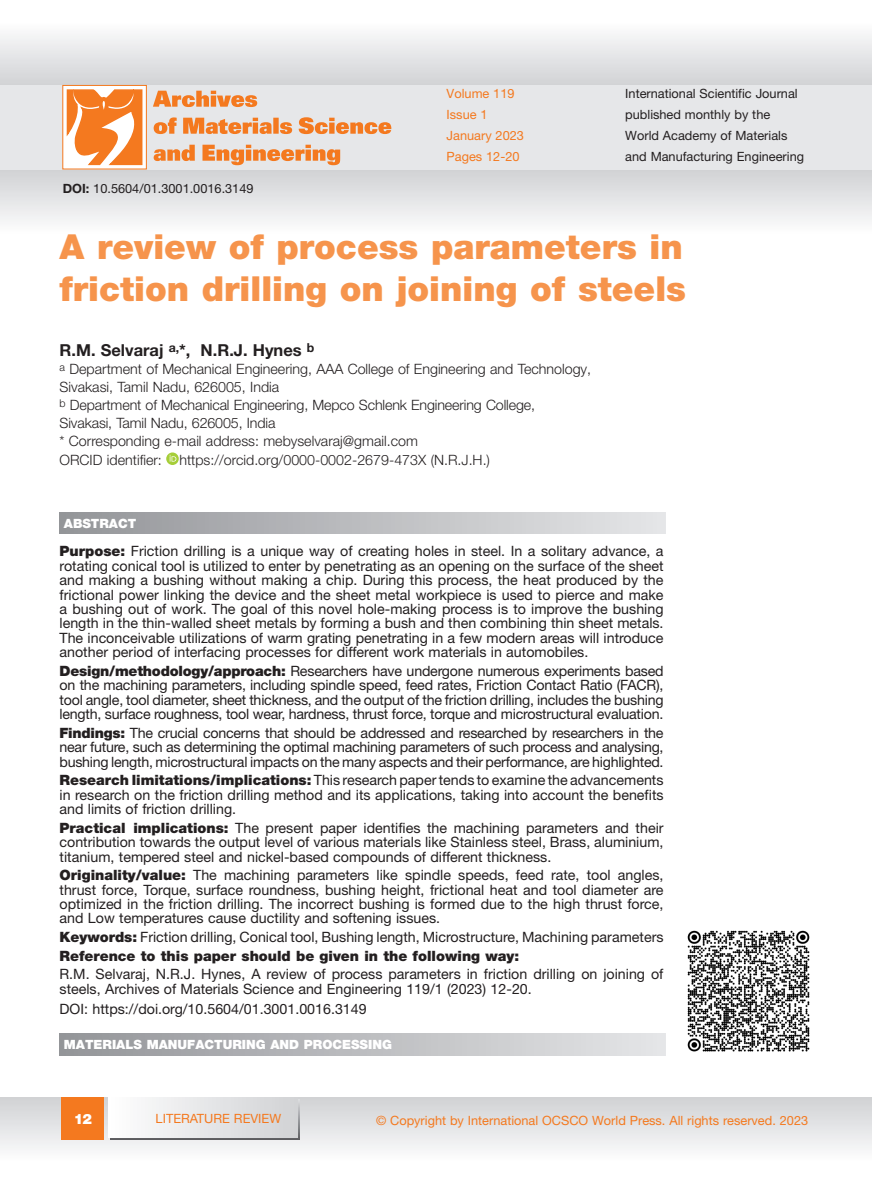
<style>
.page{position:relative;width:872px;height:1191px;background:#fff}
.page>*{position:absolute;margin:0;border:0;box-sizing:border-box;transform-origin:0 0}
.tytuł_artykułu{font:900 34.5px/42px "Helvetica Neue LT Pro";color:#f6944c}
.autorzy{font:700 16.5px "Helvetica Neue LT Pro";color:#231f20}
.tekst_abstraktu{font:14.25px/14.4px "Helvetica Neue LT Pro";color:#231f20;text-align:justify}
.uczelnia{font:300 14.25px/18px "Helvetica Neue LT Pro";color:#231f20}
.tekst_abstraktu-2{font:900 14.25px "Helvetica Neue LT Pro";color:#231f20}
.t1{font:900 14.25px "Helvetica Neue LT Pro";color:#fff}
.t2{font:12.75px/21px "Helvetica Neue LT Pro";color:#231f20}
.t3{font:12.75px/21px "Helvetica Neue LT Pro";color:#f4791f}
.t4{font:900 12.75px "Helvetica Neue LT Pro";color:#fff}
.s1{font-weight:700}
.s2{font-weight:900}
</style>
<div class="page">
<svg style="left:0;top:35px;width:871px;height:50px"></svg>
<svg style="left:0;top:1097px;width:871px;height:52px"></svg>
<div style="left:62px;top:1097px;width:42px;height:43px;background:#f4791f"></div>
<div style="left:0;top:85px;width:871px;height:85px;background:#e6e7e9"></div>
<svg style="left:0;top:170px;width:871px;height:51px"></svg>
<svg style="left:154px;top:145px;width:186px;height:20px"></svg>
<svg style="left:154px;top:117px;width:237px;height:17px"></svg>
<svg style="left:153px;top:91px;width:104px;height:16px"></svg>
<div style="left:62px;top:85px;width:85px;height:84px;background:#fff;border:1px solid #f4791f"></div>
<svg style="left:66px;top:89px;width:77px;height:77px"></svg>
<div style="left:111px;top:1099px;width:189px;height:41px;background:linear-gradient(to right,#fdfdfe,#d0d1d4)"></div>
<svg style="left:108px;top:1097px;width:190px;height:40px"></svg>
<svg style="left:166px;top:452px;width:13px;height:13px"></svg>
<svg style="left:170px;top:455px;width:6px;height:6px"></svg>
<div style="left:60px;top:512px;width:605px;height:21px;background:linear-gradient(to right,#939498,#e5e6e8)"></div>
<div style="left:60px;top:1033px;width:605px;height:22px;background:linear-gradient(to right,#939498,#e5e6e8)"></div>
<img style="left:687px;top:930px;width:123px;height:122px">
<p class="t2" style="left:63px;top:177px;width:192px"><span class="s1">DOI:</span> 10.5604/01.3001.0016.3149</p>
<p class="t3" style="left:446px;top:83px;width:79px">Volume 119<br>Issue 1<br>January 2023<br>Pages 12-20</p>
<p class="t2" style="left:625px;top:83px;width:180px">International Scientific Journal published monthly by the<br>World Academy of Materials and Manufacturing Engineering</p>
<p class="tytuł_artykułu" style="left:60px;top:225px;width:628px">A review of process parameters in friction drilling on joining of steels</p>
<p class="autorzy" style="left:60px;top:340px;width:256px">R.M. Selvaraj <sup>a,</sup>*, N.R.J. Hynes <sup>b</sup></p>
<p class="uczelnia" style="left:60px;top:360px;width:533px"><sup>a</sup> Department of Mechanical Engineering, AAA College of Engineering and Technology,<br>Sivakasi, Tamil Nadu, 626005, India</p>
<p class="uczelnia" style="left:60px;top:396px;width:477px"><sup>b</sup> Department of Mechanical Engineering, Mepco Schlenk Engineering College,<br>Sivakasi, Tamil Nadu, 626005, India</p>
<p class="uczelnia" style="left:60px;top:432px;width:360px">* Corresponding e-mail address: mebyselvaraj@gmail.com</p>
<p class="uczelnia" style="left:60px;top:450px;width:432px">ORCID identifier: https://orcid.org/0000-0002-2679-473X (N.R.J.H.)</p>
<p class="t4" style="left:64px;top:515px;width:74px">ABSTRACT</p>
<p class="tekst_abstraktu" style="left:60px;top:544px;width:605px"><span class="s2">Purpose:</span> Friction drilling is a unique way of creating holes in steel. In a solitary advance, a rotating conical tool is utilized to enter by penetrating as an opening on the surface of the sheet and making a bushing without making a chip. During this process, the heat produced by the frictional power linking the device and the sheet metal workpiece is used to pierce and make a bushing out of work. The goal of this novel hole-making process is to improve the bushing length in the thin-walled sheet metals by forming a bush and then combining thin sheet metals.<br>The inconceivable utilizations of warm grating penetrating in a few modern areas will introduce another period of interfacing processes for different work materials in automobiles.</p>
<p class="tekst_abstraktu" style="left:60px;top:663px;width:605px"><span class="s2">Design/methodology/approach:</span> Researchers have undergone numerous experiments based on the machining parameters, including spindle speed, feed rates, Friction Contact Ratio (FACR), tool angle, tool diameter, sheet thickness, and the output of the friction drilling, includes the bushing length, surface roughness, tool wear, hardness, thrust force, torque and microstructural evaluation.</p>
<p class="tekst_abstraktu" style="left:60px;top:725px;width:605px"><span class="s2">Findings:</span> The crucial concerns that should be addressed and researched by researchers in the near future, such as determining the optimal machining parameters of such process and analysing, bushing length, microstructural impacts on the many aspects and their performance, are highlighted.</p>
<p class="tekst_abstraktu" style="left:60px;top:772px;width:605px"><span class="s2">Research limitations/implications:</span> This research paper tends to examine the advancements in research on the friction drilling method and its applications, taking into account the benefits and limits of friction drilling.</p>
<p class="tekst_abstraktu" style="left:60px;top:820px;width:605px"><span class="s2">Practical implications:</span> The present paper identifies the machining parameters and their contribution towards the output level of various materials like Stainless steel, Brass, aluminium, titanium, tempered steel and nickel-based compounds of different thickness.</p>
<p class="tekst_abstraktu" style="left:60px;top:867px;width:605px"><span class="s2">Originality/value:</span> The machining parameters like spindle speeds, feed rate, tool angles, thrust force, Torque, surface roundness, bushing height, frictional heat and tool diameter are optimized in the friction drilling. The incorrect bushing is formed due to the high thrust force, and Low temperatures cause ductility and softening issues.</p>
<p class="tekst_abstraktu" style="left:60px;top:929px;width:605px"><span class="s2">Keywords:</span> Friction drilling, Conical tool, Bushing length, Microstructure, Machining parameters</p>
<p class="tekst_abstraktu-2" style="left:60px;top:947px;width:461px">Reference to this paper should be given in the following way:</p>
<p class="tekst_abstraktu" style="left:60px;top:966px;width:605px">R.M. Selvaraj, N.R.J. Hynes, A review of process parameters in friction drilling on joining of steels, Archives of Materials Science and Engineering 119/1 (2023) 12-20.</p>
<p class="tekst_abstraktu" style="left:60px;top:1001px;width:309px">DOI: https://doi.org/10.5604/01.3001.0016.3149</p>
<p class="t4" style="left:64px;top:1036px;width:330px">MATERIALS MANUFACTURING AND PROCESSING</p>
<p class="t1" style="left:74px;top:1110px;width:20px">12</p>
<p class="t3" style="left:156px;top:1107px;width:127px">LITERATURE REVIEW</p>
<p class="t3" style="left:376px;top:1109px;width:433px">© Copyright by International OCSCO World Press. All rights reserved. 2023</p>
</div>
